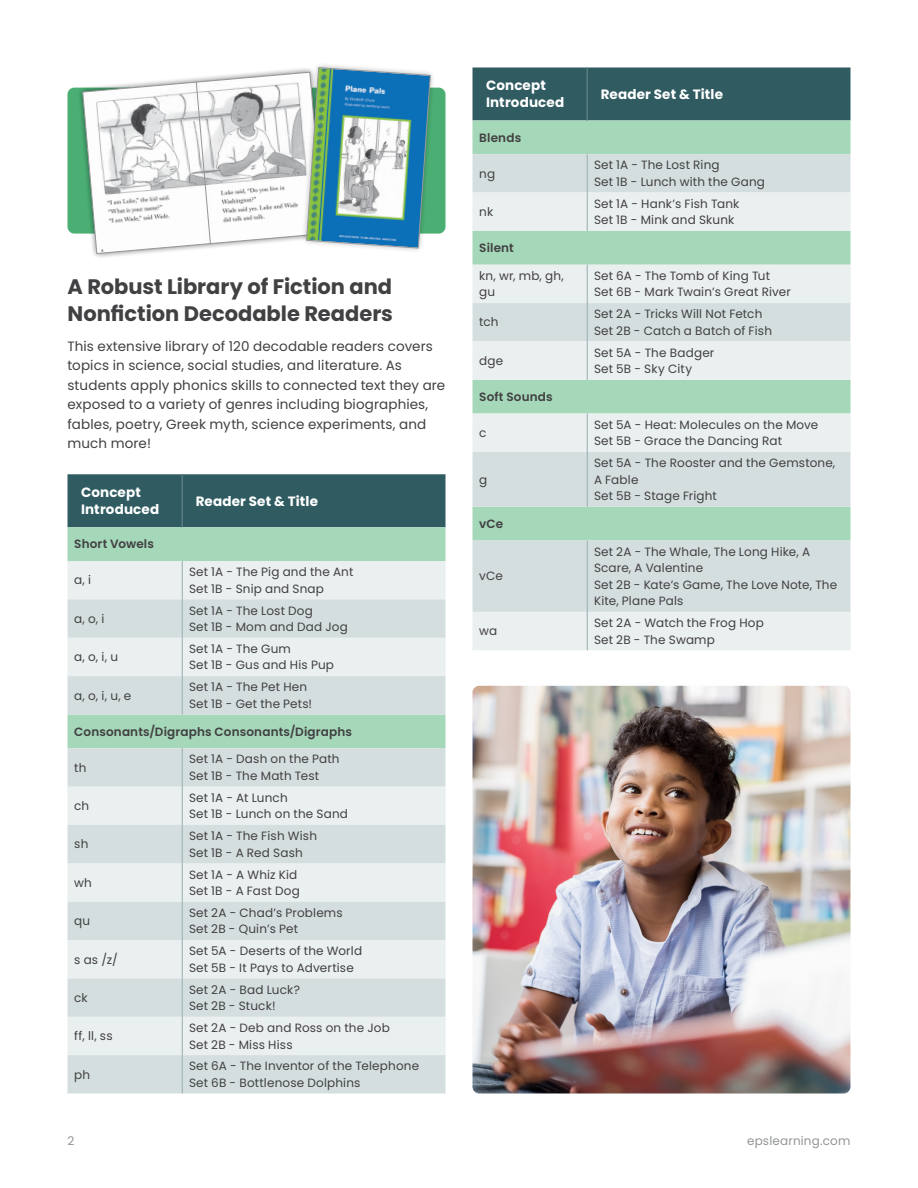
<style>
.page{position:relative;width:918px;height:1188px;background:#fff}
.page>*{position:absolute;margin:0;border:0;box-sizing:border-box;transform-origin:0 0}
.t1{font:700 21px/27px "Poppins";color:#414042}
.t2{font:13.5px/19.5px "Poppins";letter-spacing:.01em;color:#414042}
.t3{font:700 13.5px/16.5px "Poppins";letter-spacing:.01em;color:#fff}
.t4{font:12px/16.5px "Poppins";letter-spacing:.01em;color:#414042}
.t5{font:600 12px "Poppins";letter-spacing:.015em;color:#414042}
.t6{font:12px "Poppins";letter-spacing:.015em;color:#939598}
</style>
<div class="page">
<div style="left:68px;top:474px;width:378px;height:53px;background:#2f5b61"></div>
<div style="left:68px;top:527px;width:378px;height:34px;background:#a5d7b9"></div>
<div style="left:68px;top:561px;width:378px;height:38px;background:#eaefef"></div>
<svg style="left:68px;top:599px;width:378px;height:495px;background:#dae4e2"></svg>
<hr style="left:182px;top:561px;width:1px;height:38px;background:#97adb0">
<hr style="left:182px;top:599px;width:1px;height:39px;background:#97adb0">
<hr style="left:182px;top:638px;width:1px;height:38px;background:#97adb0">
<hr style="left:182px;top:676px;width:1px;height:38px;background:#97adb0">
<hr style="left:182px;top:748px;width:1px;height:39px;background:#97adb0">
<hr style="left:182px;top:787px;width:1px;height:38px;background:#97adb0">
<hr style="left:182px;top:825px;width:1px;height:38px;background:#97adb0">
<hr style="left:182px;top:863px;width:1px;height:39px;background:#97adb0">
<hr style="left:182px;top:902px;width:1px;height:38px;background:#97adb0">
<hr style="left:182px;top:940px;width:1px;height:38px;background:#97adb0">
<hr style="left:182px;top:978px;width:1px;height:39px;background:#97adb0">
<hr style="left:182px;top:1017px;width:1px;height:38px;background:#97adb0">
<hr style="left:182px;top:1055px;width:1px;height:39px;background:#97adb0">
<hr style="left:182px;top:474px;width:1px;height:53px;background:#587c81">
<div style="left:472px;top:68px;width:378px;height:52px;background:#2f5b61"></div>
<div style="left:472px;top:120px;width:378px;height:34px;background:#a5d7b9"></div>
<div style="left:472px;top:154px;width:378px;height:39px;background:#d5dedf"></div>
<svg style="left:472px;top:193px;width:378px;height:457px;background:#d3e3dd"></svg>
<hr style="left:587px;top:154px;width:1px;height:39px;background:#97adb0">
<hr style="left:587px;top:193px;width:1px;height:38px;background:#97adb0">
<hr style="left:587px;top:265px;width:1px;height:38px;background:#97adb0">
<hr style="left:587px;top:303px;width:1px;height:38px;background:#97adb0">
<hr style="left:587px;top:341px;width:1px;height:39px;background:#97adb0">
<hr style="left:587px;top:414px;width:1px;height:38px;background:#97adb0">
<hr style="left:587px;top:452px;width:1px;height:55px;background:#97adb0">
<hr style="left:587px;top:541px;width:1px;height:71px;background:#97adb0">
<hr style="left:587px;top:612px;width:1px;height:38px;background:#97adb0">
<hr style="left:586px;top:67px;width:2px;height:53px;background:#587c81">
<div style="left:68px;top:88px;width:378px;height:146px;background:#4baf74;border-radius:7px"></div>
<div style="left:77px;top:66px;width:253px;height:194px;background:#000;opacity:.3"></div>
<svg style="left:82px;top:72px;width:219px;height:182px"></svg>
<div style="left:191px;top:78px;width:25px;height:170px;background:#000;opacity:.3"></div>
<svg style="left:196px;top:82px;width:15px;height:162px;background:#e6e7e8"></svg>
<div style="left:301px;top:62px;width:135px;height:192px;background:#000;opacity:.3"></div>
<svg style="left:306px;top:67px;width:125px;height:181px;background:#72a8b7"></svg>
<img style="left:472px;top:686px;width:378px;height:408px">
<h1 class="t1" style="left:68px;top:274px;width:327px">A Robust Library of Fiction and<br>Nonfiction Decodable Readers</h1>
<p class="t2" style="left:68px;top:337px;width:379px">This extensive library of 120 decodable readers covers topics in science, social studies, and literature. As students apply phonics skills to connected text they are exposed to a variety of genres including biographies, fables, poetry, Greek myth, science experiments, and much more!</p>
<p class="t3" style="left:81px;top:484px;width:80px">Concept<br>Introduced</p>
<p class="t3" style="left:196px;top:493px;width:124px">Reader Set &amp; Title</p>
<p class="t5" style="left:74px;top:537px;width:81px">Short Vowels</p>
<p class="t4" style="left:74px;top:572px;width:18px">a, i</p>
<p class="t4" style="left:189px;top:564px;width:166px">Set 1A - The Pig and the Ant<br>Set 1B - Snip and Snap</p>
<p class="t4" style="left:74px;top:610px;width:32px">a, o, i</p>
<p class="t4" style="left:189px;top:602px;width:160px">Set 1A - The Lost Dog<br>Set 1B - Mom and Dad Jog</p>
<p class="t4" style="left:74px;top:649px;width:45px">a, o, i, u</p>
<p class="t4" style="left:189px;top:640px;width:147px">Set 1A - The Gum<br>Set 1B - Gus and His Pup</p>
<p class="t4" style="left:74px;top:687px;width:59px">a, o, i, u, e</p>
<p class="t4" style="left:189px;top:679px;width:125px">Set 1A - The Pet Hen<br>Set 1B - Get the Pets!</p>
<p class="t5" style="left:74px;top:724px;width:279px">Consonants/Digraphs Consonants/Digraphs</p>
<p class="t4" style="left:74px;top:759px;width:14px">th</p>
<p class="t4" style="left:189px;top:751px;width:152px">Set 1A - Dash on the Path<br>Set 1B - The Math Test</p>
<p class="t4" style="left:74px;top:798px;width:17px">ch</p>
<p class="t4" style="left:189px;top:789px;width:160px">Set 1A - At Lunch<br>Set 1B - Lunch on the Sand</p>
<p class="t4" style="left:74px;top:836px;width:16px">sh</p>
<p class="t4" style="left:189px;top:828px;width:130px">Set 1A - The Fish Wish<br>Set 1B - A Red Sash</p>
<p class="t4" style="left:74px;top:874px;width:19px">wh</p>
<p class="t4" style="left:189px;top:866px;width:112px">Set 1A - A Whiz Kid<br>Set 1B - A Fast Dog</p>
<p class="t4" style="left:74px;top:913px;width:17px">qu</p>
<p class="t4" style="left:189px;top:904px;width:155px">Set 2A - Chad’s Problems<br>Set 2B - Quin’s Pet</p>
<p class="t4" style="left:74px;top:951px;width:45px">s as /z/</p>
<p class="t4" style="left:189px;top:943px;width:175px">Set 5A - Deserts of the World<br>Set 5B - It Pays to Advertise</p>
<p class="t4" style="left:74px;top:989px;width:15px">ck</p>
<p class="t4" style="left:189px;top:981px;width:113px">Set 2A - Bad Luck?<br>Set 2B - Stuck!</p>
<p class="t4" style="left:74px;top:1028px;width:40px">ff, ll, ss</p>
<p class="t4" style="left:189px;top:1020px;width:202px">Set 2A - Deb and Ross on the Job<br>Set 2B - Miss Hiss</p>
<p class="t4" style="left:74px;top:1066px;width:17px">ph</p>
<p class="t4" style="left:189px;top:1058px;width:232px">Set 6A - The Inventor of the Telephone<br>Set 6B - Bottlenose Dolphins</p>
<p class="t3" style="left:486px;top:78px;width:80px">Concept<br>Introduced</p>
<p class="t3" style="left:601px;top:86px;width:124px">Reader Set &amp; Title</p>
<p class="t5" style="left:479px;top:130px;width:44px">Blends</p>
<p class="t4" style="left:479px;top:165px;width:17px">ng</p>
<p class="t4" style="left:594px;top:157px;width:173px">Set 1A - The Lost Ring<br>Set 1B - Lunch with the Gang</p>
<p class="t4" style="left:479px;top:204px;width:16px">nk</p>
<p class="t4" style="left:594px;top:195px;width:147px">Set 1A - Hank’s Fish Tank<br>Set 1B - Mink and Skunk</p>
<p class="t5" style="left:479px;top:241px;width:36px">Silent</p>
<p class="t4" style="left:479px;top:267px;width:86px">kn, wr, mb, gh, gu</p>
<p class="t4" style="left:594px;top:267px;width:199px">Set 6A - The Tomb of King Tut<br>Set 6B - Mark Twain’s Great River</p>
<p class="t4" style="left:479px;top:314px;width:21px">tch</p>
<p class="t4" style="left:594px;top:306px;width:180px">Set 2A - Tricks Will Not Fetch<br>Set 2B - Catch a Batch of Fish</p>
<p class="t4" style="left:479px;top:352px;width:26px">dge</p>
<p class="t4" style="left:594px;top:344px;width:122px">Set 5A - The Badger<br>Set 5B - Sky City</p>
<p class="t5" style="left:479px;top:390px;width:75px">Soft Sounds</p>
<p class="t4" style="left:479px;top:425px;width:9px">c</p>
<p class="t4" style="left:594px;top:416px;width:226px">Set 5A - Heat: Molecules on the Move<br>Set 5B - Grace the Dancing Rat</p>
<p class="t4" style="left:479px;top:471px;width:10px">g</p>
<p class="t4" style="left:594px;top:455px;width:243px">Set 5A - The Rooster and the Gemstone,<br>A Fable<br>Set 5B - Stage Fright</p>
<p class="t5" style="left:479px;top:517px;width:25px">vCe</p>
<p class="t4" style="left:479px;top:568px;width:25px">vCe</p>
<p class="t4" style="left:594px;top:543px;width:245px">Set 2A - The Whale, The Long Hike, A<br>Scare, A Valentine<br>Set 2B - Kate’s Game, The Love Note, The<br>Kite, Plane Pals</p>
<p class="t4" style="left:479px;top:623px;width:20px">wa</p>
<p class="t4" style="left:594px;top:615px;width:171px">Set 2A - Watch the Frog Hop<br>Set 2B - The Swamp</p>
<p class="t6" style="left:68px;top:1134px;width:8px">2</p>
<p class="t6" style="left:747px;top:1134px;width:105px">epslearning.com</p>
</div>
